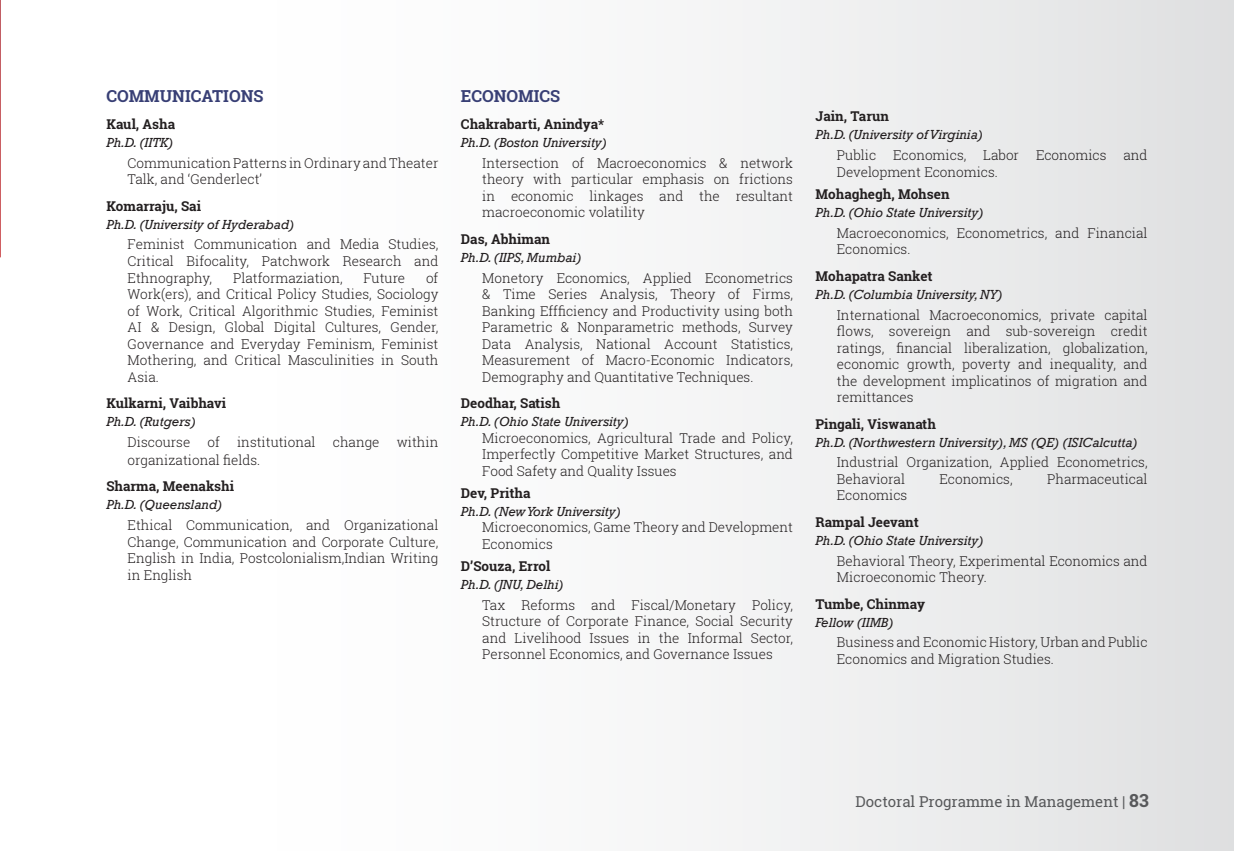
<style>
.page{position:relative;width:1234px;height:851px;background:#fff}
.page>*{position:absolute;margin:0;border:0;box-sizing:border-box;transform-origin:0 0}
.t1{font:700 16.5px "Roboto Slab";color:#383f75}
.t2{font:15px "Roboto Slab";color:#58595b}
.t3{font:300 13.5px/16.5px "Roboto Slab";color:#231f20;text-align:justify}
.t4{font:italic 13.5px "Rockwell";color:#231f20}
.t5{font:700 13.5px "Roboto Slab";color:#231f20}
.s1{font-weight:700;font-size:18px}
</style>
<div class="page">
<div style="left:1px;top:0;width:1232px;height:850px;background:linear-gradient(to right,#fff,#e4e4e5)"></div>
<svg style="left:0;top:0;width:1px;height:258px"></svg>
<p class="t1" style="left:106px;top:85px;width:158px">COMMUNICATIONS</p>
<p class="t5" style="left:106px;top:115px;width:70px">Kaul, Asha</p>
<p class="t4" style="left:106px;top:135px;width:68px">Ph.D. (IITK)</p>
<p class="t3" style="left:128px;top:154px;width:312px">Communication Patterns in Ordinary and Theater<br>Talk, and ‘Genderlect’</p>
<p class="t5" style="left:106px;top:196px;width:96px">Komarraju, Sai</p>
<p class="t4" style="left:106px;top:216px;width:189px">Ph.D. (University of Hyderabad)</p>
<p class="t3" style="left:128px;top:236px;width:312px">Feminist Communication and Media Studies, Critical Bifocality, Patchwork Research and Ethnography,</p>
<p class="t3" style="left:128px;top:269px;width:312px;text-indent:298px">of Work(ers), and Critical Policy Studies, Sociology of Work, Critical Algorithmic Studies, Feminist AI &amp; Design, Global Digital Cultures, Gender, Governance and Everyday Feminism, Feminist Mothering, and Critical Masculinities in South Asia.</p>
<p class="t5" style="left:106px;top:394px;width:121px">Kulkarni, Vaibhavi</p>
<p class="t4" style="left:106px;top:413px;width:91px">Ph.D. (Rutgers)</p>
<p class="t3" style="left:128px;top:433px;width:64px">Discourse</p>
<p class="t3" style="left:207px;top:433px;width:14px">of</p>
<p class="t3" style="left:237px;top:433px;width:80px">institutional</p>
<p class="t3" style="left:333px;top:433px;width:48px">change</p>
<p class="t3" style="left:396px;top:433px;width:43px">within</p>
<p class="t3" style="left:128px;top:451px;width:134px">organizational fields.</p>
<p class="t5" style="left:106px;top:477px;width:129px">Sharma, Meenakshi</p>
<p class="t4" style="left:106px;top:497px;width:117px">Ph.D. (Queensland)</p>
<p class="t3" style="left:128px;top:516px;width:312px">Ethical Communication, and Organizational Change, Communication and Corporate Culture, English in India, Postcolonialism,Indian Writing in English</p>
<p class="t3" style="left:233px;top:269px;width:111px">Platformaziation,</p>
<p class="t3" style="left:363px;top:269px;width:43px">Future</p>
<p class="t1" style="left:461px;top:85px;width:101px">ECONOMICS</p>
<p class="t5" style="left:461px;top:115px;width:145px">Chakrabarti, Anindya*</p>
<p class="t4" style="left:461px;top:135px;width:147px">Ph.D. (Boston University)</p>
<p class="t3" style="left:482px;top:154px;width:312px">Intersection of Macroeconomics &amp; network theory with particular emphasis on frictions in economic linkages and the resultant macroeconomic volatility</p>
<p class="t5" style="left:461px;top:229px;width:91px">Das, Abhiman</p>
<p class="t4" style="left:461px;top:249px;width:122px">Ph.D. (IIPS, Mumbai)</p>
<p class="t3" style="left:482px;top:269px;width:312px">Monetory Economics, Applied Econometrics &amp; Time Series Analysis, Theory of Firms, Banking Effficiency and Productivity using both Parametric &amp; Nonparametric methods, Survey Data Analysis, National Account Statistics, Measurement of Macro-Economic Indicators, Demography and Quantitative Techniques.</p>
<p class="t5" style="left:461px;top:394px;width:101px">Deodhar, Satish</p>
<p class="t4" style="left:461px;top:413px;width:169px">Ph.D. (Ohio State University)</p>
<p class="t3" style="left:482px;top:429px;width:312px">Microeconomics, Agricultural Trade and Policy, Imperfectly Competitive Market Structures, and Food Safety and Quality Issues</p>
<p class="t5" style="left:461px;top:483px;width:71px">Dev, Pritha</p>
<p class="t4" style="left:461px;top:503px;width:161px">Ph.D. (New York University)</p>
<p class="t3" style="left:482px;top:519px;width:312px">Microeconomics, Game Theory and Development<br>Economics</p>
<p class="t5" style="left:461px;top:557px;width:91px">D’Souza, Errol</p>
<p class="t4" style="left:461px;top:576px;width:104px">Ph.D. (JNU, Delhi)</p>
<p class="t3" style="left:482px;top:596px;width:312px">Tax Reforms and Fiscal/Monetary Policy, Structure of Corporate Finance, Social Security and Livelihood Issues in the Informal Sector, Personnel Economics, and Governance Issues</p>
<p class="t5" style="left:815px;top:107px;width:75px">Jain, Tarun</p>
<p class="t4" style="left:815px;top:127px;width:169px">Ph.D. (University of Virginia)</p>
<p class="t3" style="left:836px;top:147px;width:41px">Public</p>
<p class="t3" style="left:893px;top:147px;width:75px">Economics,</p>
<p class="t3" style="left:983px;top:147px;width:37px">Labor</p>
<p class="t3" style="left:1035px;top:147px;width:72px">Economics</p>
<p class="t3" style="left:1123px;top:147px;width:26px">and</p>
<p class="t3" style="left:836px;top:163px;width:163px">Development Economics.</p>
<p class="t5" style="left:815px;top:185px;width:135px">Mohaghegh, Mohsen</p>
<p class="t4" style="left:815px;top:205px;width:169px">Ph.D. (Ohio State University)</p>
<p class="t3" style="left:836px;top:224px;width:312px">Macroeconomics, Econometrics, and Financial<br>Economics.</p>
<p class="t5" style="left:815px;top:266px;width:119px">Mohapatra Sanket</p>
<p class="t4" style="left:815px;top:286px;width:188px">Ph.D. (Columbia University, NY)</p>
<p class="t3" style="left:836px;top:306px;width:312px">International Macroeconomics, private capital flows, sovereign and sub-sovereign credit ratings, financial liberalization, globalization, economic growth, poverty and inequality, and the development implicatinos of migration and remittances</p>
<p class="t5" style="left:815px;top:414px;width:122px">Pingali, Viswanath</p>
<p class="t4" style="left:815px;top:434px;width:323px">Ph.D. (Northwestern University), MS (QE) (ISICalcutta)</p>
<p class="t3" style="left:836px;top:454px;width:312px">Industrial Organization, Applied Econometrics,<br>Behavioral</p>
<p class="t3" style="left:939px;top:470px;width:75px">Economics,</p>
<p class="t3" style="left:1046px;top:470px;width:102px">Pharmaceutical</p>
<p class="t3" style="left:836px;top:487px;width:72px">Economics</p>
<p class="t5" style="left:815px;top:512px;width:105px">Rampal Jeevant</p>
<p class="t4" style="left:815px;top:532px;width:169px">Ph.D. (Ohio State University)</p>
<p class="t3" style="left:836px;top:552px;width:312px">Behavioral Theory, Experimental Economics and<br>Microeconomic Theory.</p>
<p class="t5" style="left:815px;top:594px;width:111px">Tumbe, Chinmay</p>
<p class="t4" style="left:815px;top:614px;width:79px">Fellow (IIMB)</p>
<p class="t3" style="left:836px;top:634px;width:312px">Business and Economic History, Urban and Public<br>Economics and Migration Studies.</p>
<p class="t2" style="left:855px;top:791px;width:295px">Doctoral Programme in Management | <span class="s1">83</span></p>
</div>
